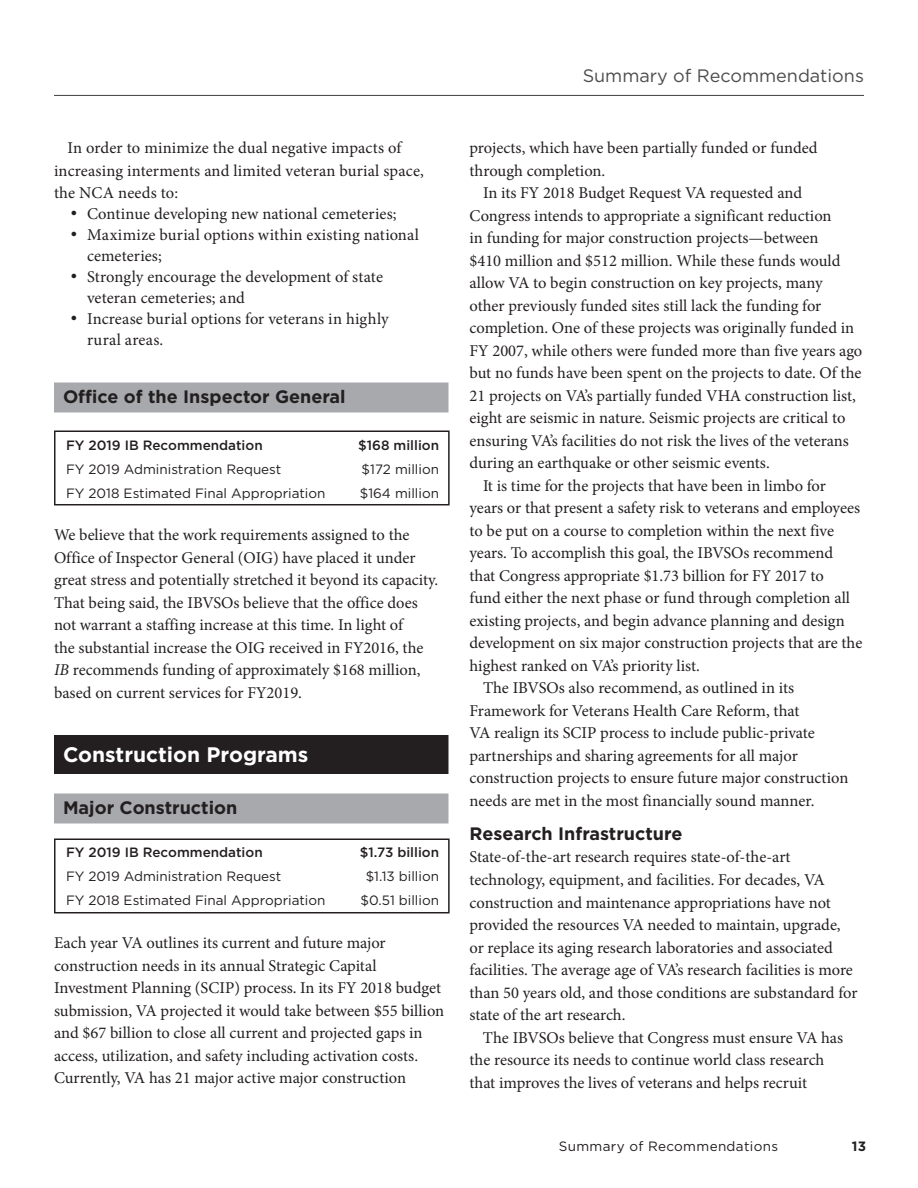
<style>
.page{position:relative;width:918px;height:1188px;background:#fff}
.page>*{position:absolute;margin:0;border:0;box-sizing:border-box;transform-origin:0 0}
.t1{font:700 21px "Gotham";color:#fff}
.t2{font:700 18px "Gotham";color:#231f20}
.t3{font:18px "Gotham";color:#4d4d4f}
.t4{font:16.5px/22.5px "Minion Pro";color:#231f20}
.t5{font:13.5px "Gotham";color:#231f20}
.t6{font:500 13.5px "Gotham";color:#231f20}
.t7{font:13.5px "Gotham";letter-spacing:.025em;color:#231f20}
.t8{font:700 13.5px "Gotham";color:#231f20}
.s1{font-family:"Klavika";font-size:18.75px}
.s2{font-style:italic}
</style>
<div class="page">
<div style="left:54px;top:382px;width:394px;height:30px;background:#a7a9ac"></div>
<div style="left:54px;top:735px;width:394px;height:39px;background:#231f20"></div>
<div style="left:54px;top:793px;width:394px;height:30px;background:#a7a9ac"></div>
<div style="left:54px;top:430px;width:396px;height:75px;border:2px solid #231f20"></div>
<div style="left:54px;top:838px;width:396px;height:75px;border:2px solid #231f20"></div>
<hr style="left:54px;top:95px;width:810px;height:1px;background:#4d4d4f">
<p class="t4" style="left:54px;top:137px;width:371px;text-indent:13px">In order to minimize the dual negative impacts of increasing interments and limited veteran burial space, the NCA needs to:</p>
<p class="t4" style="left:70px;top:203px;width:328px"><span class="s1">•</span> Continue developing new national cemeteries;</p>
<p class="t4" style="left:87px;top:224px;width:334px;line-height:21px;text-indent:-16px"><span class="s1">•</span> Maximize burial options within existing national cemeteries;</p>
<p class="t4" style="left:87px;top:266px;width:298px;line-height:21px;text-indent:-16px"><span class="s1">•</span> Strongly encourage the development of state veteran cemeteries; and</p>
<p class="t4" style="left:87px;top:308px;width:303px;line-height:21px;text-indent:-16px"><span class="s1">•</span> Increase burial options for veterans in highly rural areas.</p>
<p class="t2" style="left:63px;top:387px;width:284px">Office of the Inspector General</p>
<p class="t6" style="left:66px;top:437px;width:198px">FY 2019 IB Recommendation</p>
<p class="t6" style="left:358px;top:437px;width:82px">$168 million</p>
<p class="t5" style="left:66px;top:461px;width:217px">FY 2019 Administration Request</p>
<p class="t5" style="left:362px;top:461px;width:79px">$172 million</p>
<p class="t5" style="left:66px;top:485px;width:261px">FY 2018 Estimated Final Appropriation</p>
<p class="t5" style="left:360px;top:485px;width:81px">$164 million</p>
<p class="t4" style="left:54px;top:524px;width:386px">We believe that the work requirements assigned to the Office of Inspector General (OIG) have placed it under great stress and potentially stretched it beyond its capacity.<br>That being said, the IBVSOs believe that the office does not warrant a staffing increase at this time. In light of<br>the substantial increase the OIG received in FY2016, the <span class="s2">IB</span> recommends funding of approximately $168 million, based on current services for FY2019.</p>
<p class="t1" style="left:63px;top:742px;width:247px">Construction Programs</p>
<p class="t2" style="left:63px;top:798px;width:176px">Major Construction</p>
<p class="t6" style="left:66px;top:845px;width:198px">FY 2019 IB Recommendation</p>
<p class="t6" style="left:360px;top:845px;width:81px">$1.73 billion</p>
<p class="t5" style="left:66px;top:869px;width:217px">FY 2019 Administration Request</p>
<p class="t5" style="left:366px;top:869px;width:75px">$1.13 billion</p>
<p class="t5" style="left:66px;top:893px;width:261px">FY 2018 Estimated Final Appropriation</p>
<p class="t5" style="left:361px;top:893px;width:80px">$0.51 billion</p>
<p class="t4" style="left:54px;top:932px;width:392px">Each year VA outlines its current and future major construction needs in its annual Strategic Capital Investment Planning (SCIP) process. In its FY 2018 budget submission, VA projected it would take between $55 billion and $67 billion to close all current and projected gaps in access, utilization, and safety including activation costs.<br>Currently, VA has 21 major active major construction</p>
<p class="t3" style="left:583px;top:66px;width:283px">Summary of Recommendations</p>
<p class="t4" style="left:470px;top:137px;width:350px">projects, which have been partially funded or funded through completion.</p>
<p class="t4" style="left:483px;top:182px;width:321px">In its FY 2018 Budget Request VA requested and</p>
<p class="t4" style="left:470px;top:204px;width:364px">Congress intends to appropriate a significant reduction</p>
<p class="t4" style="left:470px;top:227px;width:351px">in funding for major construction projects—between</p>
<p class="t4" style="left:470px;top:249px;width:373px">$410 million and $512 million. While these funds would</p>
<p class="t4" style="left:470px;top:272px;width:355px">allow VA to begin construction on key projects, many</p>
<p class="t4" style="left:470px;top:294px;width:353px">other previously funded sites still lack the funding for</p>
<p class="t4" style="left:470px;top:317px;width:386px">completion. One of these projects was originally funded in</p>
<p class="t4" style="left:470px;top:339px;width:394px">FY 2007, while others were funded more than five years ago</p>
<p class="t4" style="left:470px;top:362px;width:394px">but no funds have been spent on the projects to date. Of the</p>
<p class="t4" style="left:470px;top:384px;width:388px">21 projects on VA’s partially funded VHA construction list,</p>
<p class="t4" style="left:470px;top:407px;width:378px">eight are seismic in nature. Seismic projects are critical to</p>
<p class="t4" style="left:470px;top:429px;width:381px">ensuring VA’s facilities do not risk the lives of the veterans</p>
<p class="t4" style="left:470px;top:452px;width:302px">during an earthquake or other seismic events.</p>
<p class="t4" style="left:483px;top:474px;width:344px">It is time for the projects that have been in limbo for</p>
<p class="t4" style="left:470px;top:497px;width:392px">years or that present a safety risk to veterans and employees</p>
<p class="t4" style="left:470px;top:519px;width:366px">to be put on a course to completion within the next five</p>
<p class="t4" style="left:470px;top:542px;width:365px">years. To accomplish this goal, the IBVSOs recommend</p>
<p class="t4" style="left:470px;top:564px;width:356px">that Congress appropriate $1.73 billion for FY 2017 to</p>
<p class="t4" style="left:470px;top:587px;width:382px">fund either the next phase or fund through completion all</p>
<p class="t4" style="left:470px;top:609px;width:377px">existing projects, and begin advance planning and design</p>
<p class="t4" style="left:470px;top:632px;width:394px">development on six major construction projects that are the</p>
<p class="t4" style="left:470px;top:654px;width:232px">highest ranked on VA’s priority list.</p>
<p class="t4" style="left:483px;top:677px;width:313px">The IBVSOs also recommend, as outlined in its</p>
<p class="t4" style="left:470px;top:699px;width:331px">Framework for Veterans Health Care Reform, that</p>
<p class="t4" style="left:470px;top:722px;width:347px">VA realign its SCIP process to include public-private</p>
<p class="t4" style="left:470px;top:744px;width:330px">partnerships and sharing agreements for all major</p>
<p class="t4" style="left:470px;top:767px;width:380px">construction projects to ensure future major construction</p>
<p class="t4" style="left:470px;top:789px;width:346px">needs are met in the most financially sound manner.</p>
<p class="t2" style="left:470px;top:823px;width:214px">Research Infrastructure</p>
<p class="t4" style="left:470px;top:846px;width:389px">State-of-the-art research requires state-of-the-art technology, equipment, and facilities. For decades, VA construction and maintenance appropriations have not provided the resources VA needed to maintain, upgrade, or replace its aging research laboratories and associated facilities. The average age of VA’s research facilities is more than 50 years old, and those conditions are substandard for state of the art research.</p>
<p class="t4" style="left:470px;top:1026px;width:375px;text-indent:13px">The IBVSOs believe that Congress must ensure VA has the resource its needs to continue world class research that improves the lives of veterans and helps recruit</p>
<p class="t7" style="left:559px;top:1138px;width:221px">Summary of Recommendations</p>
<p class="t8" style="left:852px;top:1138px;width:16px">13</p>
</div>
